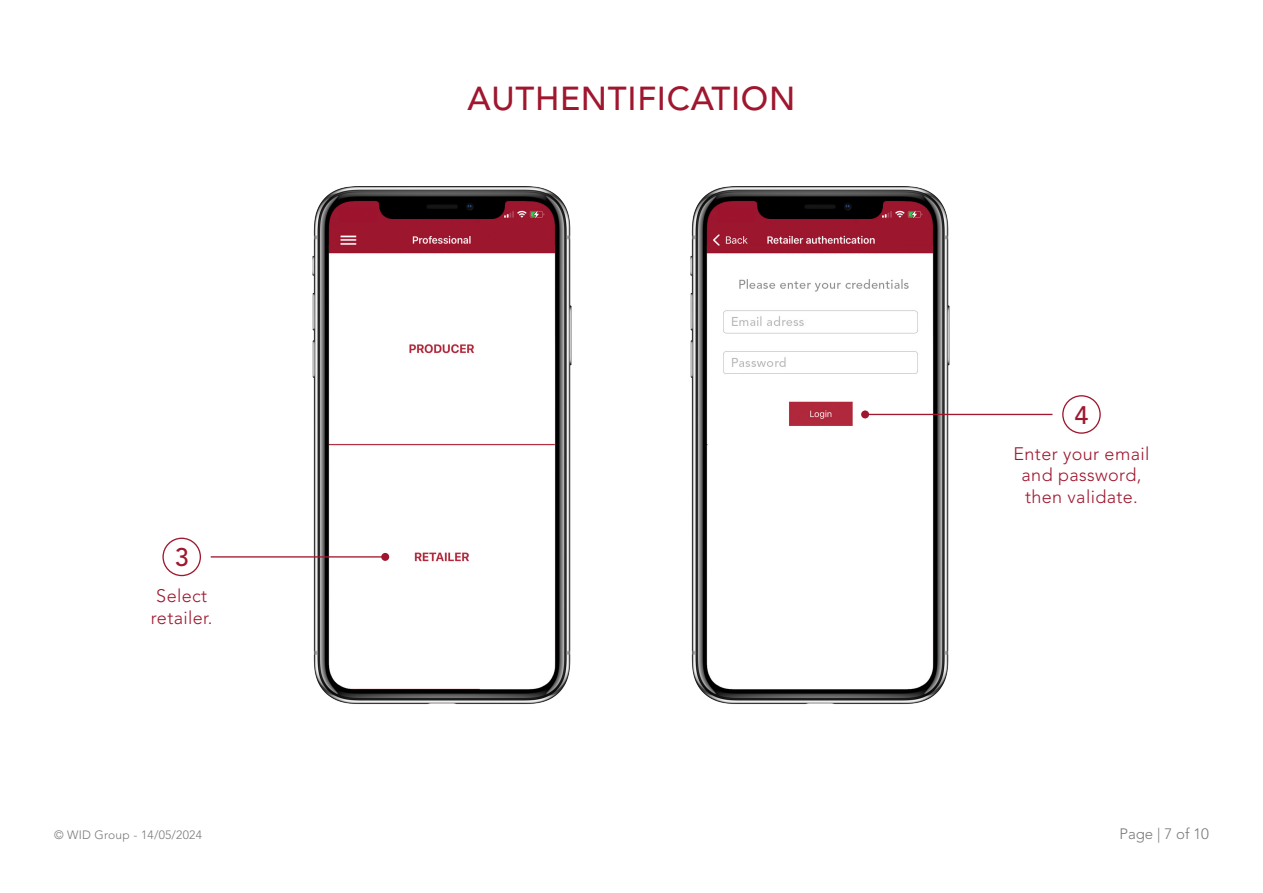
<style>
.page{position:relative;width:1263px;height:893px;background:#fff}
.page>*{position:absolute;margin:0;border:0;box-sizing:border-box;transform-origin:0 0}
.t1{font:500 33px "Avenir LT Std";letter-spacing:.02em;color:#9f172e}
.t2{font:500 25.2px "Avenir LT Std";color:#9f172e}
.t3{font:300 18px "Avenir LT Std";letter-spacing:.02em;color:#9f172e}
.t4{font:300 15px "Avenir LT Std";color:#79787b}
.t5{font:300 12px "Avenir LT Std";letter-spacing:.02em;color:#79787b}
</style>
<div class="page">
<div style="left:162px;top:538px;width:39px;height:38px;border:1px solid #9f172e;border-radius:50%"></div>
<div style="left:1062px;top:395px;width:39px;height:39px;border:1px solid #9f172e;border-radius:50%"></div>
<img style="left:312px;top:187px;width:260px;height:517px">
<img style="left:690px;top:187px;width:261px;height:517px">
<hr style="left:865px;top:414px;width:187px;height:1px;background:#9f172e">
<div style="left:861px;top:410px;width:8px;height:8px;background:#9f172e;border-radius:50%"></div>
<hr style="left:211px;top:556px;width:174px;height:2px;background:#9f172e">
<div style="left:381px;top:553px;width:8px;height:8px;background:#9f172e;border-radius:50%"></div>
<p class="t2" style="left:175px;top:543px;width:16px">3</p>
<p class="t3" style="left:156px;top:585px;width:52px">Select</p>
<p class="t3" style="left:151px;top:607px;width:63px">retailer.</p>
<p class="t1" style="left:468px;top:79px;width:329px">AUTHENTIFICATION</p>
<p class="t2" style="left:1074px;top:401px;width:16px">4</p>
<p class="t3" style="left:1013px;top:443px;width:137px">Enter your email</p>
<p class="t3" style="left:1021px;top:464px;width:121px">and password,</p>
<p class="t3" style="left:1025px;top:486px;width:114px">then validate.</p>
<p class="t5" style="left:54px;top:828px;width:149px">© WID Group - 14/05/2024</p>
<p class="t4" style="left:1119px;top:825px;width:91px">Page | 7 of 10</p>
</div>
